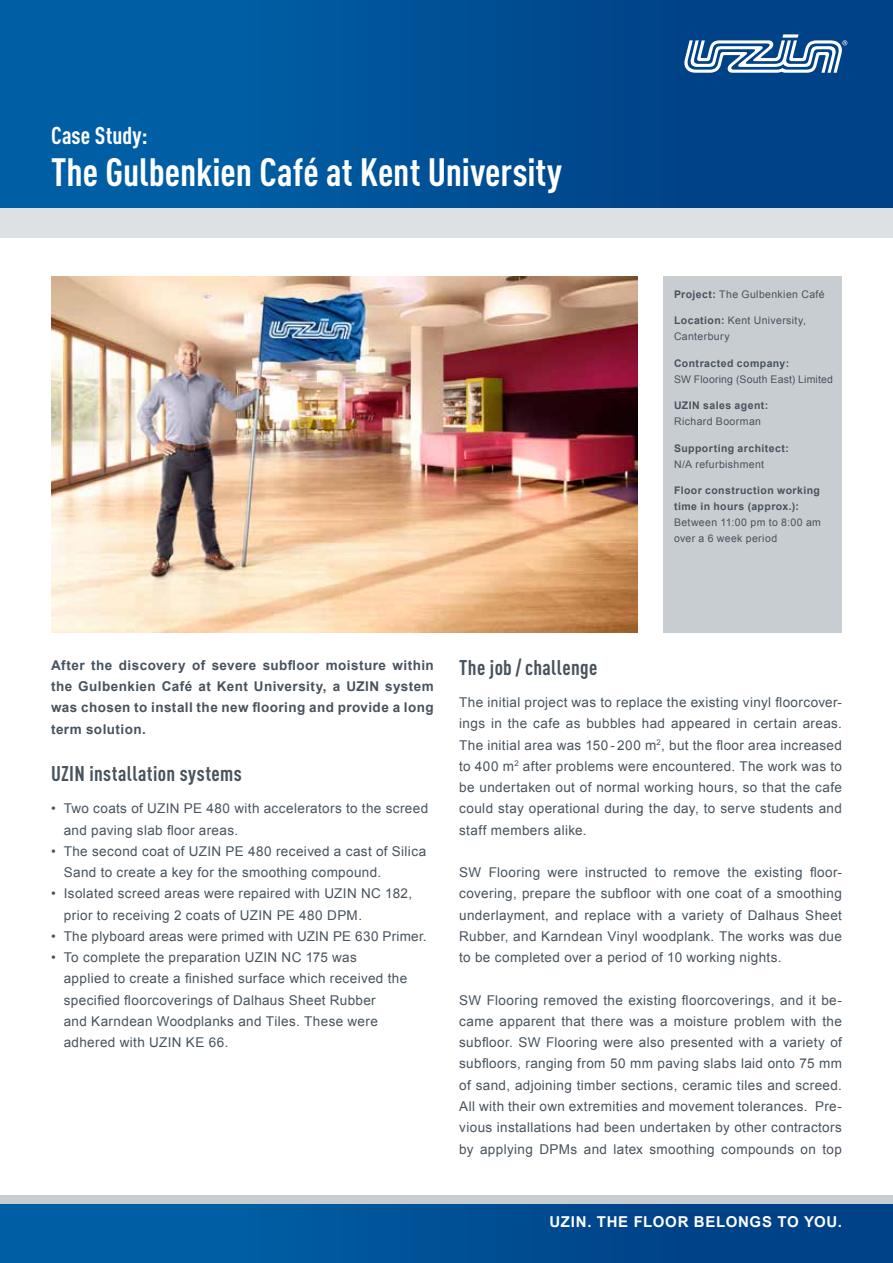
<style>
.page{position:relative;width:893px;height:1263px;background:#fff}
.page>*{position:absolute;margin:0;border:0;box-sizing:border-box;transform-origin:0 0}
.t1{font:700 condensed 39px "DIN Pro";color:#fff}
.t2{font:700 condensed 24px "DIN Pro";letter-spacing:.005em;color:#fff}
.t3{font:700 condensed 21px "DIN Pro";letter-spacing:.015em;color:#48535d}
.t4{font:700 15px "Arial";letter-spacing:.045em;color:#fff}
.t5{font:13.5px/21.3px "Arial";letter-spacing:.025em;color:#48535d}
.t6{font:700 13.5px/21.3px "Arial";letter-spacing:.03em;color:#48535d;text-align:justify}
.t7{font:10.5px/15.9px "Arial";letter-spacing:.035em;color:#48535d}
.t8{font:700 10.5px/15.9px "Arial";letter-spacing:.04em;color:#48535d}
.t9{font:10.5px "Arial";letter-spacing:.015em;color:#48535d}
.s1{font-weight:700}
</style>
<div class="page">
<img style="left:51px;top:276px;width:587px;height:356px">
<div style="left:663px;top:276px;width:179px;height:356px;background:#c8cdd2"></div>
<div style="left:0;top:0;width:893px;height:208px;background:linear-gradient(to right,#0064a9,#003d83)"></div>
<div style="left:0;top:208px;width:893px;height:30px;background:#dee1e4"></div>
<div style="left:0;top:1203px;width:893px;height:60px;background:linear-gradient(to right,#0064a9,#003d83)"></div>
<div style="left:0;top:1195px;width:893px;height:8px;background:#c8cdd2"></div>
<svg style="left:684px;top:34px;width:163px;height:39px"></svg>
<h2 class="t2" style="left:51px;top:117px;width:98px">Case Study:</h2>
<h1 class="t1" style="left:51px;top:143px;width:513px">The Gulbenkien Café at Kent University</h1>
<p class="t7" style="left:674px;top:286px;width:152px"><span class="s1">Project:</span> The Gulbenkien Café</p>
<p class="t7" style="left:674px;top:313px;width:134px"><span class="s1">Location:</span> Kent University,<br>Canterbury</p>
<p class="t8" style="left:674px;top:355px;width:117px">Contracted company:</p>
<p class="t9" style="left:674px;top:372px;width:160px">SW Flooring (South East) Limited</p>
<p class="t8" style="left:674px;top:398px;width:96px">UZIN sales agent:</p>
<p class="t7" style="left:674px;top:414px;width:89px">Richard Boorman</p>
<p class="t8" style="left:674px;top:440px;width:116px">Supporting architect:</p>
<p class="t7" style="left:674px;top:456px;width:92px">N/A refurbishment</p>
<p class="t8" style="left:674px;top:483px;width:148px">Floor construction working time in hours (approx.):</p>
<p class="t7" style="left:674px;top:515px;width:149px">Between 11:00 pm to 8:00 am over a 6 week period</p>
<p class="t6" style="left:51px;top:655px;width:384px">After the discovery of severe subfloor moisture within the Gulbenkien Café at Kent University, a UZIN system was chosen to install the new flooring and provide a long term solution.</p>
<h3 class="t3" style="left:51px;top:758px;width:192px">UZIN installation systems</h3>
<p class="t5" style="left:64px;top:798px;width:366px;text-indent:-13px">• Two coats of UZIN PE 480 with accelerators to the screed and paving slab floor areas.</p>
<p class="t5" style="left:64px;top:840px;width:364px;text-indent:-13px">• The second coat of UZIN PE 480 received a cast of Silica<br>Sand to create a key for the smoothing compound.</p>
<p class="t5" style="left:64px;top:883px;width:350px;text-indent:-13px">• Isolated screed areas were repaired with UZIN NC 182, prior to receiving 2 coats of UZIN PE 480 DPM.</p>
<p class="t5" style="left:51px;top:926px;width:377px">• The plyboard areas were primed with UZIN PE 630 Primer.</p>
<p class="t5" style="left:64px;top:947px;width:345px;text-indent:-13px">• To complete the preparation UZIN NC 175 was<br>applied to create a finished surface which received the specified floorcoverings of Dalhaus Sheet Rubber<br>and Karndean Woodplanks and Tiles. These were adhered with UZIN KE 66.</p>
<h3 class="t3" style="left:459px;top:652px;width:140px">The job /challenge</h3>
<p class="t5" style="left:459px;top:692px;width:384px;text-align:justify">The initial project was to replace the existing vinyl floorcover&shy;ings in the cafe as bubbles had appeared in certain areas.<br>The initial area was 150 - 200 m<sup>2</sup>, but the floor area increased to 400 m<sup>2</sup> after problems were encountered. The work was to be undertaken out of normal working hours, so that the cafe could stay operational during the day, to serve students and staff members alike.</p>
<p class="t5" style="left:459px;top:862px;width:384px;text-align:justify">SW Flooring were instructed to remove the existing floor&shy;covering, prepare the subfloor with one coat of a smoothing underlayment, and replace with a variety of Dalhaus Sheet Rubber, and Karndean Vinyl woodplank. The works was due to be completed over a period of 10 working nights.</p>
<p class="t5" style="left:459px;top:989px;width:384px;text-align:justify">SW Flooring removed the existing floorcoverings, and it be&shy;came apparent that there was a moisture problem with the subfloor. SW Flooring were also presented with a variety of subfloors, ranging from 50 mm paving slabs laid onto 75 mm of sand, adjoining timber sections, ceramic tiles and screed.<br>All with their own extremities and movement tolerances. Pre&shy;vious installations had been undertaken by other contractors by applying DPMs and latex smoothing compounds on top</p>
<p class="t4" style="left:549px;top:1212px;width:294px">UZIN. THE FLOOR BELONGS TO YOU.</p>
</div>
